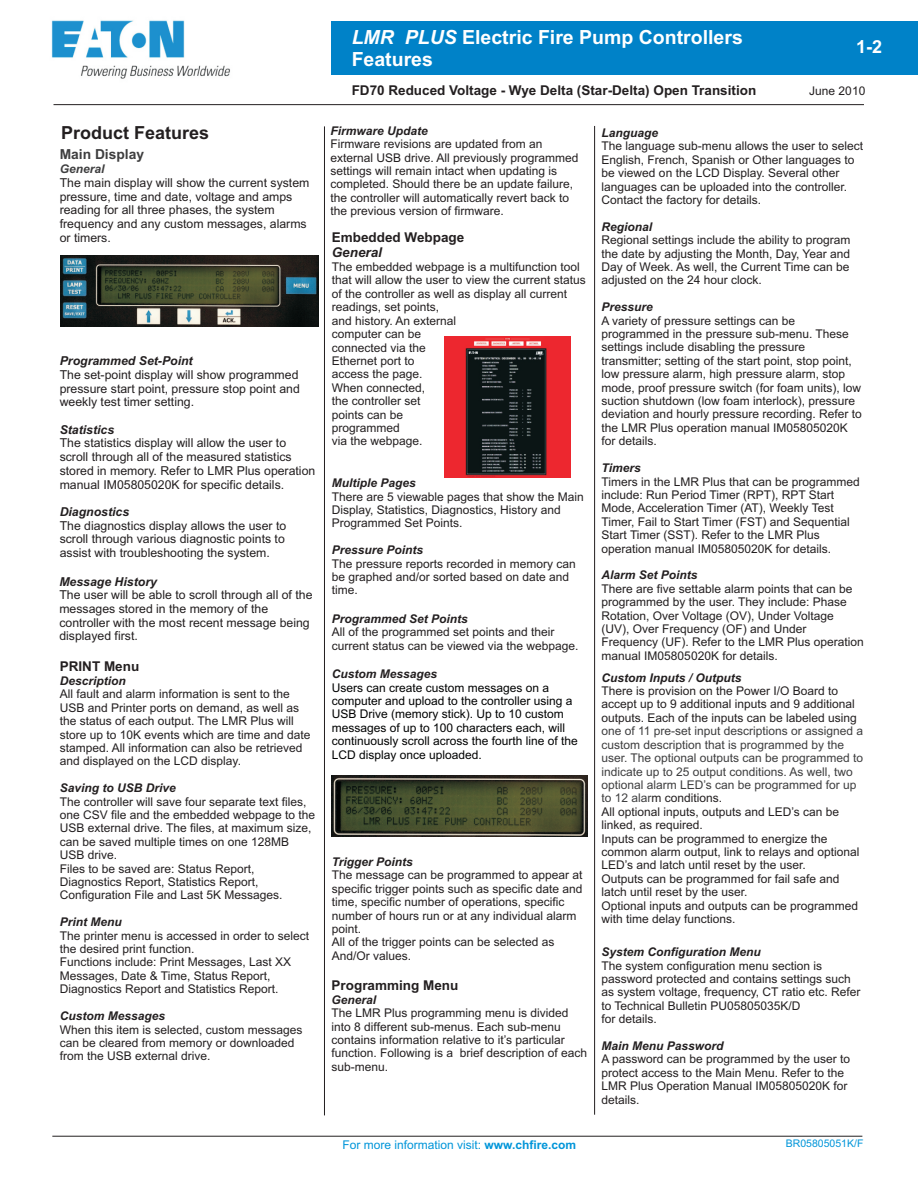
<style>
.page{position:relative;width:918px;height:1188px;background:#fff}
.page>*{position:absolute;margin:0;border:0;box-sizing:border-box;transform-origin:0 0}
.t1{font:700 19.5px/21.8px "Arial";color:#fff}
.t2{font:700 18px "Arial";color:#231f20}
.t3{font:700 18px "Arial";color:#fff}
.t4{font:700 13.8px "Arial";color:#3e3e3f}
.t5{font:700 13.5px "Arial";color:#231f20}
.t6{font:italic 700 13.5px "Arial";color:#231f20}
.t7{font:12.3px/13.6px "Arial";color:#231f20}
.t8{font:italic 700 12.3px "Arial";color:#231f20}
.t9{font:12px/13.4px "Arial";color:#231f20}
.t10{font:italic 700 12px "Arial";color:#231f20}
.t11{font:12px/13.4px "Arial";color:#010202}
.t12{font:12px/13.4px "Arial";color:#3e3e3f}
.t13{font:12px "Arial";color:#0095d9}
.t14{font:italic 700 12px "Arial";color:#3e3e3f}
.t15{font:10.5px "Arial";color:#0095d9}
.s1{font-style:italic}
.s2{color:#3e3e3f}
.s3{font-weight:700}
</style>
<div class="page">
<hr style="left:52px;top:1136px;width:810px;height:1px;background:#231f20">
<div style="left:332px;top:21px;width:586px;height:53px;background:#0082c8"></div>
<hr style="left:54px;top:104px;width:810px;height:1px;background:#231f20">
<img style="left:51px;top:20px;width:179px;height:59px">
<hr style="left:594px;top:126px;width:1px;height:989px;background:#231f20">
<hr style="left:324px;top:126px;width:1px;height:989px;background:#231f20">
<img style="left:60px;top:255px;width:258px;height:71px">
<img style="left:332px;top:776px;width:255px;height:60px">
<img style="left:444px;top:337px;width:126px;height:141px">
<h2 class="t2" style="left:61px;top:126px;width:150px">Product Features</h2>
<p class="t4" style="left:60px;top:149px;width:86px">Main Display</p>
<p class="t14" style="left:60px;top:164px;width:46px">General</p>
<p class="t7" style="left:60px;top:177px;width:251px">The main display will show the current system pressure, time and date, voltage and amps reading for all three phases, the system frequency and any custom messages, alarms or timers.</p>
<p class="t8" style="left:60px;top:356px;width:135px">Programmed Set-Point</p>
<p class="t7" style="left:60px;top:369px;width:242px;text-align:justify">The set-point display will show programmed pressure start point, pressure stop point and weekly test timer setting.</p>
<p class="t8" style="left:60px;top:425px;width:56px">Statistics</p>
<p class="t7" style="left:60px;top:437px;width:257px">The statistics display will allow the user to scroll through all of the measured statistics stored in memory. Refer to LMR Plus operation manual IM05805020K for specific details.</p>
<p class="t8" style="left:60px;top:507px;width:71px">Diagnostics</p>
<p class="t7" style="left:60px;top:520px;width:228px;text-align:justify">The diagnostics display allows the user to scroll through various diagnostic points to assist with troubleshooting the system.</p>
<p class="t8" style="left:59px;top:577px;width:99px">Message History</p>
<p class="t7" style="left:59px;top:589px;width:255px">The user will be able to scroll through all of the messages stored in the memory of the controller with the most recent message being displayed first.</p>
<p class="t5" style="left:60px;top:661px;width:81px">PRINT Menu</p>
<p class="t10" style="left:60px;top:676px;width:68px">Description</p>
<p class="t9" style="left:60px;top:689px;width:252px">All fault and alarm information is sent to the USB and Printer ports on demand, as well as the status of each output. The LMR Plus will store up to 10K events which are time and date stamped. All information can also be retrieved and displayed on the LCD display.</p>
<p class="t10" style="left:60px;top:783px;width:118px">Saving to USB Drive</p>
<p class="t9" style="left:60px;top:796px;width:257px">The controller will save four separate text files, one CSV file and the embedded webpage to the USB external drive. The files, at maximum size, can be saved multiple times on one 128MB USB drive.<br>Files to be saved are: Status Report, Diagnostics Report, Statistics Report, Configuration File and Last 5K Messages.</p>
<p class="t10" style="left:60px;top:918px;width:64px">Print Menu</p>
<p class="t9" style="left:60px;top:930px;width:251px">The printer menu is accessed in order to select the desired print function.<br>Functions include: Print Messages, Last XX Messages, Date &amp; Time, Status Report, Diagnostics Report and Statistics Report.</p>
<p class="t10" style="left:60px;top:1011px;width:107px">Custom Messages</p>
<p class="t9" style="left:60px;top:1024px;width:244px">When this item is selected, custom messages can be cleared from memory or downloaded from the USB external drive.</p>
<h1 class="t1" style="left:352px;top:28px;width:393px"><span class="s1">LMR PLUS</span> Electric Fire Pump Controllers<br>Features</h1>
<h2 class="t3" style="left:856px;top:40px;width:28px">1-2</h2>
<p class="t5" style="left:352px;top:85px;width:406px">FD70 Reduced Voltage - Wye Delta (Star-Delta) Open Transition</p>
<p class="t9" style="left:809px;top:85px;width:58px">June 2010</p>
<p class="t10" style="left:330px;top:126px;width:99px">Firmware Update</p>
<p class="t9" style="left:330px;top:138px;width:250px">Firmware revisions are updated from an external USB drive. All previously programmed settings will remain intact when updating is completed. Should there be an update failure, the controller will automatically revert back to the previous version of firmware.</p>
<p class="t5" style="left:332px;top:232px;width:134px">Embedded Webpage</p>
<p class="t6" style="left:332px;top:248px;width:52px">General</p>
<p class="t9" style="left:332px;top:261px;width:256px">The embedded webpage is a multifunction tool that will allow the user to view the current status of the controller as well as display all current readings, set points,<br>and history. An external<br>computer can be<br>connected via the<br>Ethernet port to<br>access the page.<br>When connected,<br>the controller set<br>points can be<br>programmed<br>via the webpage.</p>
<p class="t10" style="left:332px;top:479px;width:86px">Multiple Pages</p>
<p class="t9" style="left:332px;top:491px;width:254px">There are 5 viewable pages that show the Main<br>Display, Statistics, Diagnostics, History and<br>Programmed Set Points.</p>
<p class="t10" style="left:332px;top:546px;width:93px">Pressure Points</p>
<p class="t9" style="left:332px;top:558px;width:246px">The pressure reports recorded in memory can be graphed and/or sorted based on date and time.</p>
<p class="t10" style="left:332px;top:614px;width:138px">Programmed Set Points</p>
<p class="t9" style="left:332px;top:627px;width:248px">All of the programmed set points and their current status can be viewed via the webpage.</p>
<p class="t10" style="left:332px;top:670px;width:107px">Custom Messages</p>
<p class="t11" style="left:332px;top:682px;width:248px">Users can create custom messages on a computer and upload to the controller using a USB Drive (memory stick). Up to 10 custom messages of up to 100 characters each, will continuously scroll across the fourth line of the LCD display once uploaded.</p>
<p class="t10" style="left:332px;top:857px;width:83px">Trigger Points</p>
<p class="t9" style="left:332px;top:870px;width:252px">The message can be programmed to appear at specific trigger points such as specific date and time, specific number of operations, specific number of hours run or at any individual alarm point.<br>All of the trigger points can be selected as And/Or values.</p>
<p class="t5" style="left:332px;top:980px;width:128px">Programming Menu</p>
<p class="t10" style="left:332px;top:995px;width:46px">General</p>
<p class="t9" style="left:332px;top:1007px;width:257px">The LMR Plus programming menu is divided into 8 different sub-menus. Each sub-menu contains information relative to it’s particular function. Following is a brief description of each sub-menu.</p>
<p class="t10" style="left:602px;top:128px;width:58px">Language</p>
<p class="t9" style="left:602px;top:141px;width:263px">The language sub-menu allows the user to select English, French, Spanish or Other languages to be viewed on the LCD Display. Several other languages can be uploaded into the controller.<br>Contact the factory for details.</p>
<p class="t10" style="left:602px;top:222px;width:52px">Regional</p>
<p class="t9" style="left:602px;top:234px;width:250px;text-align:justify">Regional settings include the ability to program the date by adjusting the Month, Day, Year and Day of Week. As well, the Current Time can be adjusted on the 24 hour clock.</p>
<p class="t10" style="left:602px;top:303px;width:53px">Pressure</p>
<p class="t9" style="left:602px;top:315px;width:262px">A variety of pressure settings can be programmed in the pressure sub-menu. These settings include disabling the pressure transmitter; setting of the start point, stop point, low pressure alarm, high pressure alarm, stop mode, proof pressure switch (for foam units), low suction shutdown (low foam interlock), pressure deviation and hourly pressure recording. Refer to the LMR Plus operation manual IM05805020K for details.</p>
<p class="t10" style="left:602px;top:463px;width:41px">Timers</p>
<p class="t9" style="left:602px;top:476px;width:260px">Timers in the LMR Plus that can be programmed include: Run Period Timer (RPT), RPT Start Mode, Acceleration Timer (AT), Weekly Test Timer, Fail to Start Timer (FST) and Sequential Start Timer (SST). Refer to the LMR Plus operation manual IM05805020K for details.</p>
<p class="t10" style="left:602px;top:571px;width:98px">Alarm Set Points</p>
<p class="t9" style="left:602px;top:583px;width:264px">There are five settable alarm points that can be programmed by the user. They include: Phase Rotation, Over Voltage (OV), Under Voltage (UV), Over Frequency (OF) and Under Frequency (UF). Refer to the LMR Plus operation manual IM05805020K for details.</p>
<p class="t10" style="left:601px;top:673px;width:142px">Custom Inputs / Outputs</p>
<p class="t9" style="left:601px;top:685px;width:257px">There is provision on the Power I/O Board to accept up to 9 additional inputs and 9 additional outputs. Each of the inputs can be labeled using</p>
<p class="t12" style="left:601px;top:726px;width:263px">one of 11 pre-set input descriptions or assigned a custom description that is programmed by the user. The optional outputs can be programmed to indicate up to 25 output conditions. As well, two optional alarm LED’s can be programmed for up</p>
<p class="t9" style="left:601px;top:793px;width:260px"><span class="s2">to 12 alar</span>m conditions.<br>All optional inputs, outputs and LED’s can be linked, as required.<br>Inputs can be programmed to energize the common alarm output, link to relays and optional LED’s and latch until reset by the user.<br>Outputs can be programmed for fail safe and latch until reset by the user.<br>Optional inputs and outputs can be programmed with time delay functions.</p>
<p class="t10" style="left:601px;top:947px;width:161px">System Configuration Menu</p>
<p class="t9" style="left:601px;top:960px;width:260px">The system configuration menu section is password protected and contains settings such as system voltage, frequency, CT ratio etc. Refer to Technical Bulletin PU05805035K/D<br>for details.</p>
<p class="t10" style="left:601px;top:1041px;width:124px">Main Menu Password</p>
<p class="t9" style="left:601px;top:1054px;width:250px">A password can be programmed by the user to protect access to the Main Menu. Refer to the LMR Plus Operation Manual IM05805020K for details.</p>
<p class="t13" style="left:342px;top:1140px;width:235px">For more information visit: <span class="s3">www.chfire.com</span></p>
<p class="t15" style="left:786px;top:1139px;width:79px">BR05805051K/F</p>
</div>
